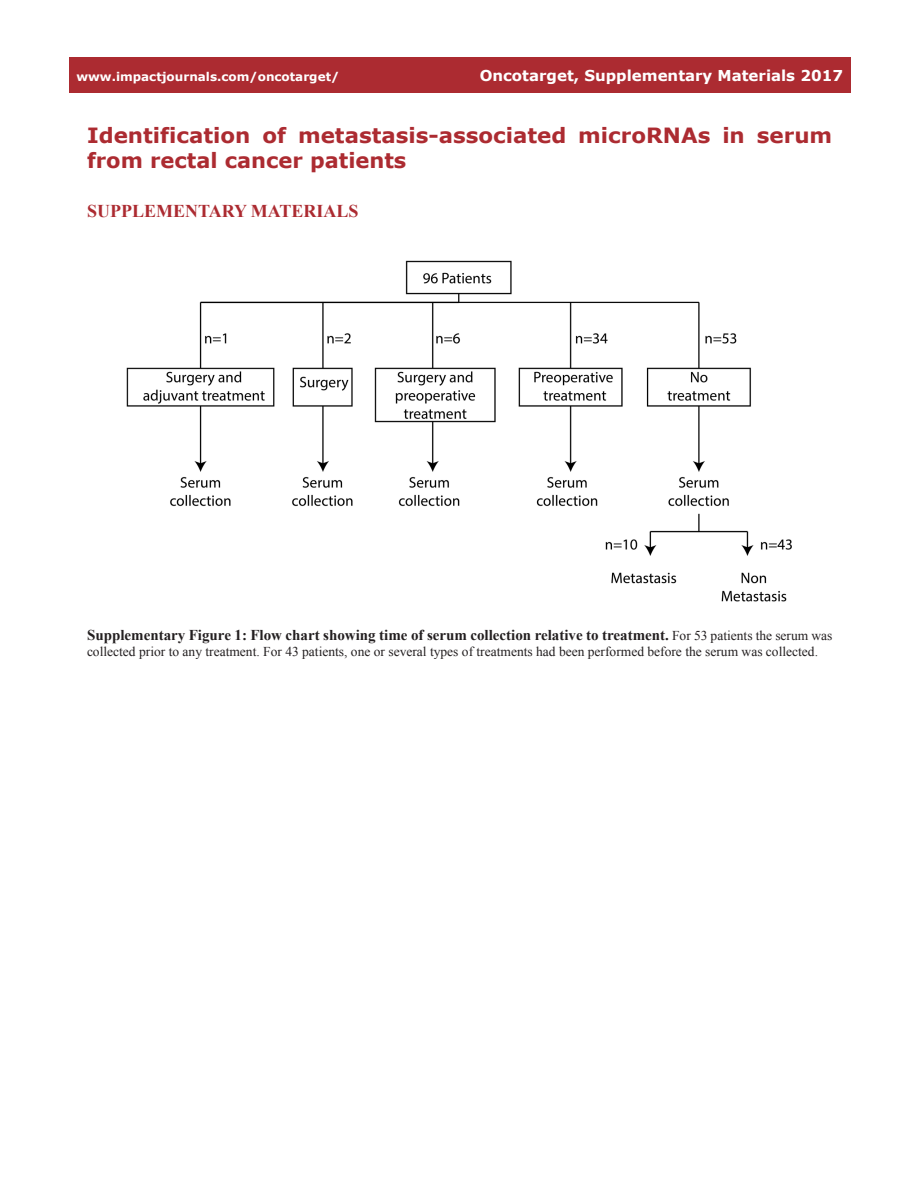
<style>
.page{position:relative;width:918px;height:1188px;background:#fff}
.page>*{position:absolute;margin:0;border:0;box-sizing:border-box;transform-origin:0 0}
.t1{font:700 21px/25.2px "Verdana";color:#ac2b31}
.Heading{font:700 18px "Times New Roman";color:#ac2b31}
.figuretext{font:700 15px "Times New Roman";color:#231f20}
.t2{font:700 15px "Verdana";color:#fff}
.figuretext-2{font:13.5px "Times New Roman";color:#231f20}
.t3{font:700 12px "Verdana";color:#fff}
.s1{font-weight:400;font-size:13.5px}
</style>
<div class="page">
<div style="left:69px;top:57px;width:781px;height:36px;background:#ac2b31"></div>
<img style="left:127px;top:261px;width:665px;height:341px">
<p class="t3" style="left:76px;top:68px;width:264px">www.impactjournals.com/oncotarget/</p>
<p class="t2" style="left:480px;top:65px;width:365px">Oncotarget, Supplementary Materials 2017</p>
<p class="t1" style="left:87px;top:122px;width:747px">Identification of metastasis-associated microRNAs in serum from rectal cancer patients</p>
<p class="Heading" style="left:87px;top:198px;width:273px">SUPPLEMENTARY MATERIALS</p>
<p class="figuretext" style="left:87px;top:625px;width:747px">Supplementary Figure 1: Flow chart showing time of serum collection relative to treatment. <span class="s1">For 53 patients the serum was</span></p>
<p class="figuretext-2" style="left:87px;top:643px;width:733px">collected prior to any treatment. For 43 patients, one or several types of treatments had been performed before the serum was collected.</p>
</div>
